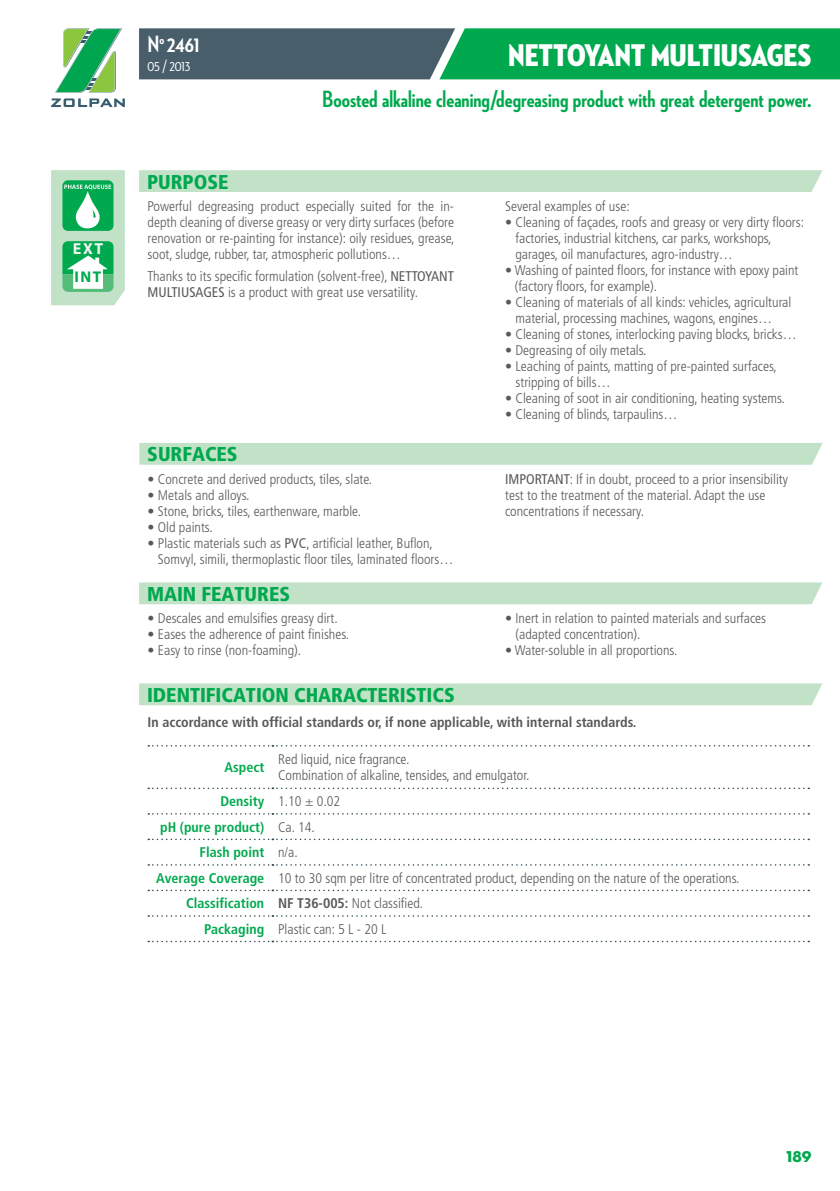
<style>
.page{position:relative;width:840px;height:1191px;background:#fff}
.page>*{position:absolute;margin:0;border:0;box-sizing:border-box;transform-origin:0 0}
.TITRE{font:32px "Neutraface 2 Condensed Titling";letter-spacing:-.005em;color:#fff}
.CHAPEAU{font:700 24px "Neutraface 2 Condensed";color:#00a94e}
.t1{font:700 24px "Neutraface 2 Condensed";color:#fff}
.SOUS-TITRE{font:900 condensed 20px "Frutiger LT Std";color:#00a94e}
.t2{font:500 16px "Neutraface 2 Condensed";color:#fff}
.t3{font:700 16px "Myriad Pro";color:#f2f3f4}
.t4{font:16px "Neutraface 2 Display Titling";color:#00a94e}
.t5{font:700 15.6px "Myriad Pro";color:#00a94e}
.LISTE-Texte_de_labeu{font:300 condensed 14px/16px "Frutiger LT Std";color:#57585a}
.t6{font:700 condensed 14px "Frutiger LT Std";color:#00a94e}
.TEXTE_BOLD{font:700 condensed 14px "Frutiger LT Std";color:#57585a}
.s1{font-weight:400}
.s2{font-weight:700}
</style>
<div class="page">
<svg style="left:51px;top:28px;width:74px;height:79px"></svg>
<svg style="left:139px;top:28px;width:700px;height:51px;background:#248a5d"></svg>
<div style="left:139px;top:170px;width:683px;height:22px;background:#c2e2c8"></div>
<svg style="left:51px;top:170px;width:74px;height:135px;background:#89d2a6"></svg>
<div style="left:139px;top:443px;width:683px;height:22px;background:#c2e2c8"></div>
<div style="left:139px;top:582px;width:683px;height:22px;background:#c2e2c8"></div>
<div style="left:139px;top:683px;width:683px;height:22px;background:#c2e2c8"></div>
<svg style="left:148px;top:745px;width:660px;height:1px"></svg>
<svg style="left:148px;top:787px;width:660px;height:2px"></svg>
<svg style="left:148px;top:813px;width:660px;height:1px"></svg>
<svg style="left:148px;top:838px;width:660px;height:2px"></svg>
<svg style="left:148px;top:864px;width:660px;height:1px"></svg>
<svg style="left:148px;top:889px;width:660px;height:2px"></svg>
<svg style="left:148px;top:915px;width:660px;height:1px"></svg>
<svg style="left:148px;top:940px;width:660px;height:2px"></svg>
<p class="t3" style="left:73px;top:240px;width:32px">EXT</p>
<p class="t5" style="left:74px;top:268px;width:28px">INT</p>
<p class="t1" style="left:147px;top:31px;width:53px">N<sup>o</sup> 2461</p>
<p class="t2" style="left:147px;top:57px;width:44px">05 /2013</p>
<p class="SOUS-TITRE" style="left:147px;top:170px;width:83px">PURPOSE</p>
<p class="TITRE" style="left:508px;top:37px;width:304px">NETTOYANT MULTIUSAGES</p>
<p class="CHAPEAU" style="left:322px;top:85px;width:490px">Boosted alkaline cleaning/degreasing product with great detergent power.</p>
<p class="LISTE-Texte_de_labeu" style="left:147px;top:198px;width:308px;text-align:justify">Powerful degreasing product especially suited for the in&shy;depth cleaning of diverse greasy or very dirty surfaces (before renovation or re-painting for instance): oily residues, grease, soot, sludge, rubber, tar, atmospheric pollutions…</p>
<p class="LISTE-Texte_de_labeu" style="left:147px;top:268px;width:308px">Thanks to its specific formulation (solvent-free), <span class="s1">NETTOYANT<br>MULTIUSAGES</span> is a product with great use versatility.</p>
<p class="SOUS-TITRE" style="left:147px;top:442px;width:92px">SURFACES</p>
<p class="LISTE-Texte_de_labeu" style="left:147px;top:471px;width:226px">• Concrete and derived products, tiles, slate.</p>
<p class="LISTE-Texte_de_labeu" style="left:147px;top:487px;width:103px">• Metals and alloys.</p>
<p class="LISTE-Texte_de_labeu" style="left:147px;top:503px;width:215px">• Stone, bricks, tiles, earthenware, marble.</p>
<p class="LISTE-Texte_de_labeu" style="left:147px;top:519px;width:67px">• Old paints.</p>
<p class="LISTE-Texte_de_labeu" style="left:158px;top:535px;width:297px;text-indent:-10px">• Plastic materials such as <span class="s1">PVC</span>, artificial leather, Buflon,<br>Somvyl, simili, thermoplastic floor tiles, laminated floors…</p>
<p class="SOUS-TITRE" style="left:147px;top:582px;width:144px">MAIN FEATURES</p>
<p class="LISTE-Texte_de_labeu" style="left:147px;top:610px;width:192px">• Descales and emulsifies greasy dirt.</p>
<p class="LISTE-Texte_de_labeu" style="left:147px;top:626px;width:203px">• Eases the adherence of paint finishes.</p>
<p class="LISTE-Texte_de_labeu" style="left:147px;top:642px;width:155px">• Easy to rinse (non-foaming).</p>
<p class="SOUS-TITRE" style="left:147px;top:683px;width:309px">IDENTIFICATION CHARACTERISTICS</p>
<p class="LISTE-Texte_de_labeu" style="left:505px;top:198px;width:126px">Several examples of use:</p>
<p class="LISTE-Texte_de_labeu" style="left:515px;top:214px;width:290px;text-indent:-10px">• Cleaning of façades, roofs and greasy or very dirty floors: factories, industrial kitchens, car parks, workshops, garages, oil manufactures, agro-industry…</p>
<p class="LISTE-Texte_de_labeu" style="left:514px;top:262px;width:285px;text-indent:-10px">• Washing of painted floors, for instance with epoxy paint (factory floors, for example).</p>
<p class="LISTE-Texte_de_labeu" style="left:515px;top:294px;width:277px;text-indent:-10px">• Cleaning of materials of all kinds: vehicles, agricultural material, processing machines, wagons, engines…</p>
<p class="LISTE-Texte_de_labeu" style="left:505px;top:326px;width:293px">• Cleaning of stones, interlocking paving blocks, bricks…</p>
<p class="LISTE-Texte_de_labeu" style="left:505px;top:342px;width:143px">• Degreasing of oily metals.</p>
<p class="LISTE-Texte_de_labeu" style="left:515px;top:358px;width:263px;text-indent:-10px">• Leaching of paints, matting of pre-painted surfaces, stripping of bills…</p>
<p class="LISTE-Texte_de_labeu" style="left:505px;top:390px;width:281px">• Cleaning of soot in air conditioning, heating systems.</p>
<p class="LISTE-Texte_de_labeu" style="left:505px;top:406px;width:174px">• Cleaning of blinds, tarpaulins…</p>
<p class="LISTE-Texte_de_labeu" style="left:505px;top:471px;width:284px"><span class="s1">IMPORTANT</span>: If in doubt, proceed to a prior insensibility test to the treatment of the material. Adapt the use concentrations if necessary.</p>
<p class="LISTE-Texte_de_labeu" style="left:515px;top:610px;width:252px;text-indent:-10px">• Inert in relation to painted materials and surfaces (adapted concentration).</p>
<p class="LISTE-Texte_de_labeu" style="left:505px;top:642px;width:174px">• Water-soluble in all proportions.</p>
<p class="TEXTE_BOLD" style="left:147px;top:713px;width:490px">In accordance with official standards or, if none applicable, with internal standards.</p>
<p class="t6" style="left:224px;top:759px;width:41px">Aspect</p>
<p class="LISTE-Texte_de_labeu" style="left:278px;top:751px;width:133px">Red liquid, nice fragrance.</p>
<p class="LISTE-Texte_de_labeu" style="left:278px;top:767px;width:253px">Combination of alkaline, tensides, and emulgator.</p>
<p class="t6" style="left:220px;top:793px;width:45px">Density</p>
<p class="LISTE-Texte_de_labeu" style="left:278px;top:793px;width:64px">1.10 ± 0.02</p>
<p class="t6" style="left:160px;top:818px;width:105px">pH (pure product)</p>
<p class="LISTE-Texte_de_labeu" style="left:278px;top:819px;width:38px">Ca. 14.</p>
<p class="t6" style="left:199px;top:844px;width:66px">Flash point</p>
<p class="LISTE-Texte_de_labeu" style="left:278px;top:844px;width:21px">n/a.</p>
<p class="t6" style="left:156px;top:869px;width:109px">Average Coverage</p>
<p class="LISTE-Texte_de_labeu" style="left:278px;top:870px;width:462px">10 to 30 sqm per litre of concentrated product, depending on the nature of the operations.</p>
<p class="t6" style="left:186px;top:895px;width:80px">Classification</p>
<p class="LISTE-Texte_de_labeu" style="left:278px;top:895px;width:147px"><span class="s2">NF T36-005:</span> Not classified.</p>
<p class="t6" style="left:204px;top:920px;width:62px">Packaging</p>
<p class="LISTE-Texte_de_labeu" style="left:278px;top:921px;width:110px">Plastic can: 5 L - 20 L</p>
<p class="t4" style="left:786px;top:1146px;width:27px">189</p>
</div>
